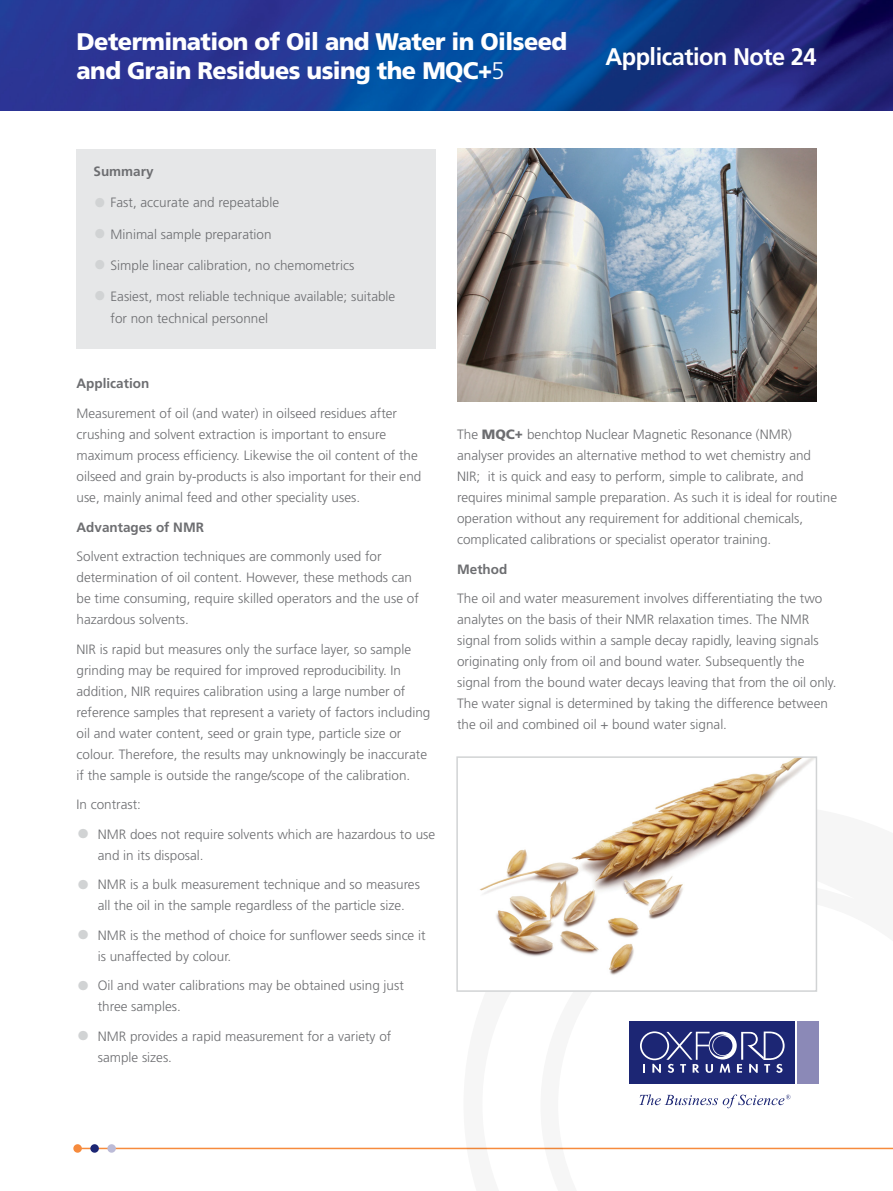
<style>
.page{position:relative;width:893px;height:1191px;background:#fff}
.page>*{position:absolute;margin:0;border:0;box-sizing:border-box;transform-origin:0 0}
.t1{font:900 24px/28.8px "Frutiger";letter-spacing:-.025em;color:#fff}
.t2{font:700 24px "Frutiger";letter-spacing:-.02em;color:#fff}
.t3{font:300 13.5px/21px "Frutiger";color:#6d6e71}
.t4{font:700 13.5px "Frutiger";color:#6d6e71}
.s1{font-weight:300}
.s2{font-weight:700;font-size:27px;color:#d1d3d4}
.s3{font-size:27px;color:#d1d3d4}
.s4{font-weight:900}
</style>
<div class="page">
<img style="left:0;top:0;width:893px;height:111px">
<hr style="left:77px;top:1147px;width:816px;height:2px;background:#f68b3d">
<div style="left:73px;top:1144px;width:9px;height:8px;background:#f68b3d;border-radius:50%"></div>
<div style="left:90px;top:1144px;width:9px;height:8px;background:#1c2674;border-radius:50%"></div>
<div style="left:107px;top:1144px;width:9px;height:8px;background:#bcbbd7;border-radius:50%"></div>
<div style="left:77px;top:149px;width:359px;height:200px;background:#e6e7e8"></div>
<svg style="left:463px;top:809px;width:430px;height:341px"></svg>
<img style="left:457px;top:149px;width:359px;height:252px">
<img style="left:463px;top:759px;width:351px;height:229px">
<div style="left:456px;top:756px;width:361px;height:235px;border:2px solid #d1d3d4"></div>
<h1 class="t1" style="left:77px;top:27px;width:492px">Determination of Oil and Water in Oilseed and Grain Residues using the MQC+<span class="s1">5</span></h1>
<p class="t4" style="left:94px;top:164px;width:62px">Summary</p>
<p class="t3" style="left:94px;top:192px;width:187px"><span class="s2">•</span> Fast, accurate and repeatable</p>
<p class="t3" style="left:94px;top:223px;width:180px"><span class="s2">•</span> Minimal sample preparation</p>
<p class="t3" style="left:94px;top:254px;width:262px"><span class="s2">•</span> Simple linear calibration, no chemometrics</p>
<p class="t3" style="left:111px;top:284px;width:286px;line-height:22.5px;text-indent:-17px"><span class="s2">•</span> Easiest, most reliable technique available; suitable for non technical personnel</p>
<h1 class="t2" style="left:605px;top:42px;width:213px">Application Note 24</h1>
<p class="t4" style="left:77px;top:376px;width:74px">Application</p>
<p class="t3" style="left:77px;top:403px;width:346px">Measurement of oil (and water) in oilseed residues after crushing and solvent extraction is important to ensure maximum process efficiency. Likewise the oil content of the oilseed and grain by-products is also important for their end use, mainly animal feed and other speciality uses.</p>
<p class="t4" style="left:77px;top:519px;width:129px">Advantages of NMR</p>
<p class="t3" style="left:77px;top:546px;width:344px">Solvent extraction techniques are commonly used for determination of oil content. However, these methods can be time consuming, require skilled operators and the use of hazardous solvents.</p>
<p class="t3" style="left:77px;top:638px;width:355px">NIR is rapid but measures only the surface layer, so sample grinding may be required for improved reproducibility. In addition, NIR requires calibration using a large number of reference samples that represent a variety of factors including oil and water content, seed or grain type, particle size or colour. Therefore, the results may unknowingly be inaccurate if the sample is outside the range/scope of the calibration.</p>
<p class="t3" style="left:77px;top:794px;width:66px">In contrast:</p>
<p class="t3" style="left:98px;top:823px;width:339px;text-indent:-21px"><span class="s3">•</span> NMR does not require solvents which are hazardous to use and in its disposal.</p>
<p class="t3" style="left:77px;top:874px;width:345px;text-align:center"><span class="s3">•</span> NMR is a bulk measurement technique and so measures all the oil in the sample regardless of the particle size.</p>
<p class="t3" style="left:98px;top:924px;width:329px;text-indent:-21px"><span class="s3">•</span> NMR is the method of choice for sunflower seeds since it is unaffected by colour.</p>
<p class="t3" style="left:98px;top:975px;width:308px;text-indent:-21px"><span class="s3">•</span> Oil and water calibrations may be obtained using just three samples.</p>
<p class="t3" style="left:98px;top:1025px;width:295px;text-indent:-21px"><span class="s3">•</span> NMR provides a rapid measurement for a variety of sample sizes.</p>
<p class="t3" style="left:457px;top:424px;width:382px">The <span class="s4">MQC+</span> benchtop Nuclear Magnetic Resonance (NMR) analyser provides an alternative method to wet chemistry and NIR; it is quick and easy to perform, simple to calibrate, and requires minimal sample preparation. As such it is ideal for routine operation without any requirement for additional chemicals, complicated calibrations or specialist operator training.</p>
<p class="t4" style="left:457px;top:561px;width:52px">Method</p>
<p class="t3" style="left:457px;top:588px;width:381px">The oil and water measurement involves differentiating the two analytes on the basis of their NMR relaxation times. The NMR signal from solids within a sample decay rapidly, leaving signals originating only from oil and bound water. Subsequently the signal from the bound water decays leaving that from the oil only.<br>The water signal is determined by taking the difference between the oil and combined oil + bound water signal.</p>
</div>
